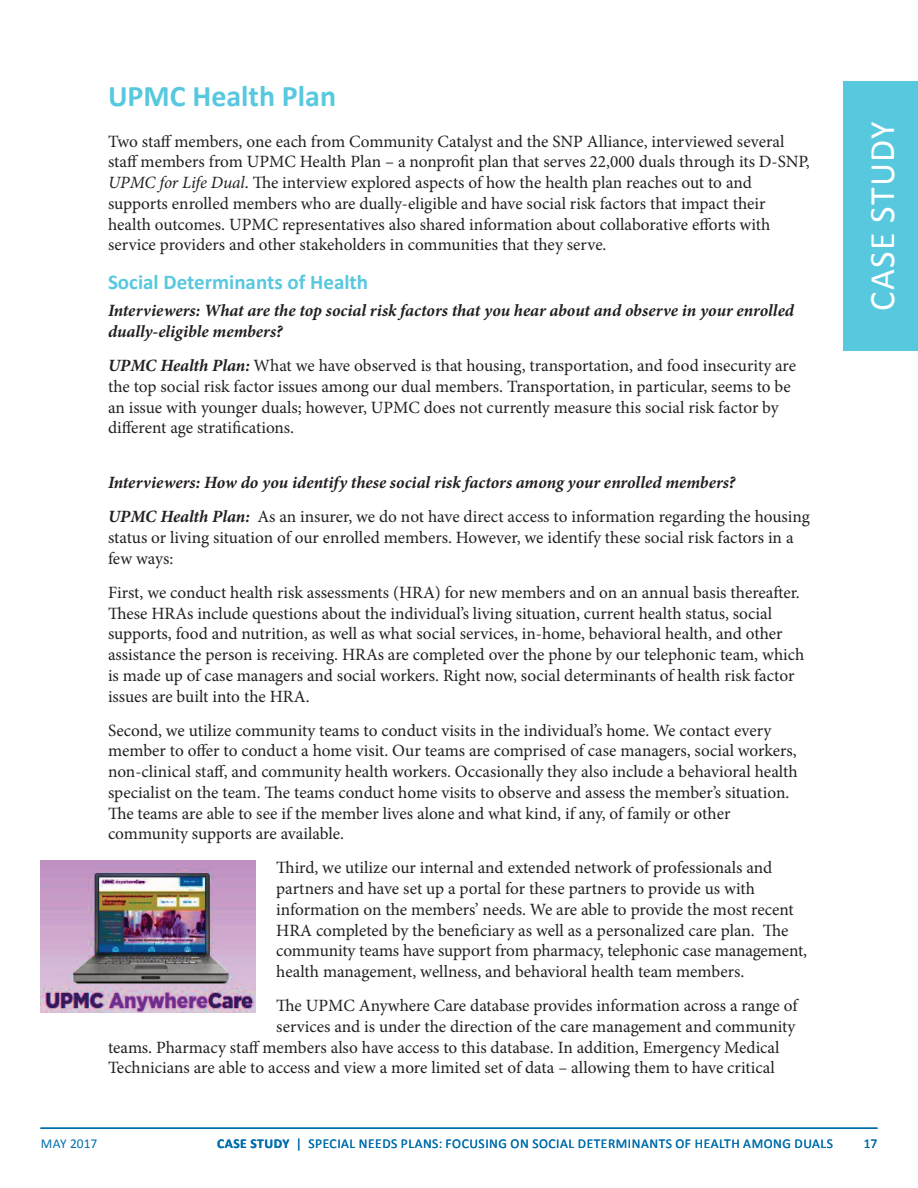
<style>
.page{position:relative;width:918px;height:1188px;background:#fff}
.page>*{position:absolute;margin:0;border:0;box-sizing:border-box;transform-origin:0 0}
.t1{font:36px "Calibri";letter-spacing:.04em;color:#fff}
.t2{font:700 30px "Calibri";color:#58c8df}
.t3{font:700 21px "Calibri";color:#58c8df}
.t4{font:17.25px/20.7px "Minion Pro";letter-spacing:-.005em;color:#231f20}
.t5{font:italic 700 17.25px/20.7px "Minion Pro";color:#231f20}
.t6{font:13.5px "Calibri";letter-spacing:.04em;color:#006fac}
.s1{font-style:italic}
.s2{font-weight:700;font-style:italic}
.s3{font-weight:400;font-style:normal}
.s4{font-weight:700}
</style>
<div class="page">
<hr style="left:40px;top:1128px;width:838px;height:1px;background:#006fac">
<div style="left:843px;top:81px;width:75px;height:270px;background:#58c8df"></div>
<img style="left:40px;top:861px;width:216px;height:152px">
<h2 class="t2" style="left:108px;top:77px;width:230px">UPMC Health Plan</h2>
<p class="t4" style="left:108px;top:131px;width:703px">Two staff members, one each from Community Catalyst and the SNP Alliance, interviewed several staff members from UPMC Health Plan – a nonprofit plan that serves 22,000 duals through its D-SNP, <span class="s1">UPMC for Life Dual</span>. The interview explored aspects of how the health plan reaches out to and supports enrolled members who are dually-eligible and have social risk factors that impact their health outcomes. UPMC representatives also shared information about collaborative efforts with service providers and other stakeholders in communities that they serve.</p>
<p class="t3" style="left:108px;top:269px;width:262px">Social Determinants of Health</p>
<p class="t5" style="left:108px;top:300px;width:688px">Interviewers: What are the top social risk factors that you hear about and observe in your enrolled dually-eligible members?</p>
<p class="t4" style="left:108px;top:355px;width:690px"><span class="s2">UPMC Health Plan:</span> What we have observed is that housing, transportation, and food insecurity are the top social risk factor issues among our dual members. Transportation, in particular, seems to be an issue with younger duals; however, UPMC does not currently measure this social risk factor by different age stratifications.</p>
<p class="t5" style="left:108px;top:465px;width:703px;line-height:34.2px">Interviewers: How do you identify these social risk factors among your enrolled members?<br>UPMC Health Plan: <span class="s3">As an insurer, we do not have direct access to information regarding the housing</span></p>
<p class="t4" style="left:108px;top:527px;width:687px">status or living situation of our enrolled members. However, we identify these social risk factors in a few ways:</p>
<p class="t4" style="left:108px;top:582px;width:698px">First, we conduct health risk assessments (HRA) for new members and on an annual basis thereafter.<br>These HRAs include questions about the individual’s living situation, current health status, social supports, food and nutrition, as well as what social services, in-home, behavioral health, and other assistance the person is receiving. HRAs are completed over the phone by our telephonic team, which is made up of case managers and social workers. Right now, social determinants of health risk factor issues are built into the HRA.</p>
<p class="t4" style="left:108px;top:720px;width:691px">Second, we utilize community teams to conduct visits in the individual’s home. We contact every member to offer to conduct a home visit. Our teams are comprised of case managers, social workers, non-clinical staff, and community health workers. Occasionally they also include a behavioral health specialist on the team. The teams conduct home visits to observe and assess the member’s situation.<br>The teams are able to see if the member lives alone and what kind, if any, of family or other community supports are available.</p>
<p class="t4" style="left:276px;top:858px;width:533px">Third, we utilize our internal and extended network of professionals and partners and have set up a portal for these partners to provide us with information on the members’ needs. We are able to provide the most recent HRA completed by the beneficiary as well as a personalized care plan. The community teams have support from pharmacy, telephonic case management, health management, wellness, and behavioral health team members.</p>
<p class="t4" style="left:276px;top:995px;width:523px">The UPMC Anywhere Care database provides information across a range of</p>
<p class="t4" style="left:276px;top:1016px;width:521px">services and is under the direction of the care management and community</p>
<p class="t4" style="left:108px;top:1037px;width:673px">teams. Pharmacy staff members also have access to this database. In addition, Emergency Medical</p>
<p class="t4" style="left:108px;top:1058px;width:668px">Technicians are able to access and view a more limited set of data – allowing them to have critical</p>
<h1 class="t1" style="left:860px;top:311px;width:191px;rotate:-90deg">CASE STUDY</h1>
<p class="t6" style="left:41px;top:1135px;width:58px">MAY 2017</p>
<p class="t6" style="left:217px;top:1135px;width:617px"><span class="s4">CASE STUDY</span> | SPECIAL NEEDS PLANS: FOCUSING ON SOCIAL DETERMINANTS OF HEALTH AMONG DUALS</p>
<p class="t6" style="left:864px;top:1135px;width:15px">17</p>
</div>
